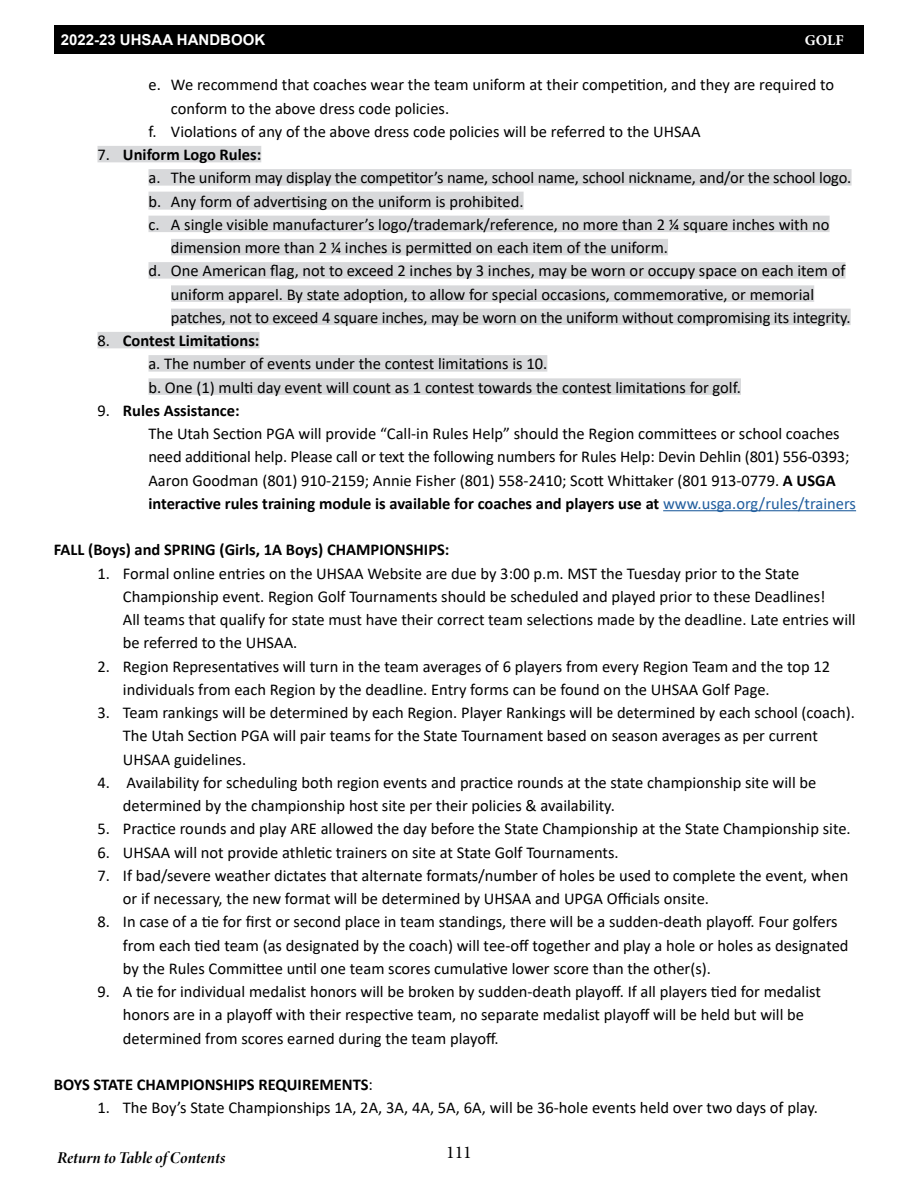
<style>
.page{position:relative;width:918px;height:1188px;background:#fff}
.page>*{position:absolute;margin:0;border:0;box-sizing:border-box;transform-origin:0 0}
.t1{font:18px "Minion Pro";color:#000}
.t2{font:16.5px/23.2px "Calibri";color:#000}
.t3{font:700 16.5px "Calibri";color:#000}
.t4{font:italic 16.5px "Minion Variable Concept";letter-spacing:.005em;color:#000}
.t5{font:700 15px "Arial";color:#fff}
.t6{font:700 15px "Minion Pro";color:#fff}
.s1{font-weight:400}
.s2{font-weight:700}
.s3{color:#215e9e}
</style>
<div class="page">
<div style="left:54px;top:26px;width:810px;height:28px;background:#000"></div>
<div style="left:98px;top:146px;width:163px;height:16px;background:#d8d9db"></div>
<div style="left:148px;top:169px;width:704px;height:17px;background:#d8d9db"></div>
<div style="left:148px;top:192px;width:376px;height:18px;background:#d8d9db"></div>
<div style="left:148px;top:216px;width:682px;height:16px;background:#d8d9db"></div>
<div style="left:171px;top:239px;width:497px;height:16px;background:#d8d9db"></div>
<div style="left:148px;top:262px;width:698px;height:17px;background:#d8d9db"></div>
<div style="left:171px;top:285px;width:643px;height:17px;background:#d8d9db"></div>
<div style="left:171px;top:309px;width:680px;height:16px;background:#d8d9db"></div>
<div style="left:98px;top:332px;width:162px;height:16px;background:#d8d9db"></div>
<div style="left:148px;top:355px;width:399px;height:17px;background:#d8d9db"></div>
<div style="left:148px;top:378px;width:593px;height:17px;background:#d8d9db"></div>
<hr style="left:663px;top:510px;width:193px;height:1px;background:#215e9e">
<p class="t5" style="left:61px;top:30px;width:206px">2022-23 UHSAA HANDBOOK</p>
<p class="t6" style="left:805px;top:30px;width:40px">GOLF</p>
<p class="t2" style="left:148px;top:73px;width:687px">e. We recommend that coaches wear the team uniform at their competition, and they are required to</p>
<p class="t2" style="left:171px;top:96px;width:280px">conform to the above dress code policies.</p>
<p class="t2" style="left:149px;top:119px;width:554px">f. Violations of any of the above dress code policies will be referred to the UHSAA</p>
<p class="t3" style="left:97px;top:143px;width:165px"><span class="s1">7.</span> Uniform Logo Rules:</p>
<p class="t2" style="left:148px;top:166px;width:705px">a. The uniform may display the competitor’s name, school name, school nickname, and/or the school logo.</p>
<p class="t2" style="left:148px;top:189px;width:377px">b. Any form of advertising on the uniform is prohibited.</p>
<p class="t2" style="left:148px;top:212px;width:683px">c. A single visible manufacturer’s logo/trademark/reference, no more than 2 ¼ square inches with no</p>
<p class="t2" style="left:171px;top:236px;width:499px">dimension more than 2 ¼ inches is permitted on each item of the uniform.</p>
<p class="t2" style="left:148px;top:259px;width:699px">d. One American flag, not to exceed 2 inches by 3 inches, may be worn or occupy space on each item of</p>
<p class="t2" style="left:171px;top:282px;width:645px">uniform apparel. By state adoption, to allow for special occasions, commemorative, or memorial</p>
<p class="t2" style="left:171px;top:305px;width:681px">patches, not to exceed 4 square inches, may be worn on the uniform without compromising its integrity.</p>
<p class="t2" style="left:148px;top:329px;width:594px;text-indent:-51px">8. <span class="s2">Contest Limitations:<br></span>a. The number of events under the contest limitations is 10.<br>b. One (1) multi day event will count as 1 contest towards the contest limitations for golf.</p>
<p class="t2" style="left:148px;top:398px;width:709px;text-indent:-51px">9. <span class="s2">Rules Assistance:<br></span>The Utah Section PGA will provide “Call-in Rules Help” should the Region committees or school coaches need additional help. Please call or text the following numbers for Rules Help: Devin Dehlin (801) 556-0393; Aaron Goodman (801) 910-2159; Annie Fisher (801) 558-2410; Scott Whittaker (801 913-0779. <span class="s2">A USGA interactive rules training module is available for coaches and players use at</span> <span class="s3">www.usga.org/rules/trainers</span></p>
<p class="t3" style="left:54px;top:538px;width:397px">FALL (Boys) and SPRING (Girls, 1A Boys) CHAMPIONSHIPS:</p>
<p class="t2" style="left:123px;top:561px;width:734px;text-indent:-25px">1. Formal online entries on the UHSAA Website are due by 3:00 p.m. MST the Tuesday prior to the State Championship event. Region Golf Tournaments should be scheduled and played prior to these Deadlines!<br>All teams that qualify for state must have their correct team selections made by the deadline. Late entries will be referred to the UHSAA.</p>
<p class="t2" style="left:123px;top:654px;width:709px;text-indent:-25px">2. Region Representatives will turn in the team averages of 6 players from every Region Team and the top 12 individuals from each Region by the deadline. Entry forms can be found on the UHSAA Golf Page.</p>
<p class="t2" style="left:123px;top:701px;width:733px;text-indent:-25px">3. Team rankings will be determined by each Region. Player Rankings will be determined by each school (coach).<br>The Utah Section PGA will pair teams for the State Tournament based on season averages as per current<br>UHSAA guidelines.</p>
<p class="t2" style="left:123px;top:770px;width:695px;text-indent:-25px">4. Availability for scheduling both region events and practice rounds at the state championship site will be determined by the championship host site per their policies &amp; availability.</p>
<p class="t2" style="left:97px;top:817px;width:755px">5. Practice rounds and play ARE allowed the day before the State Championship at the State Championship site.</p>
<p class="t2" style="left:97px;top:840px;width:523px">6. UHSAA will not provide athletic trainers on site at State Golf Tournaments.</p>
<p class="t2" style="left:123px;top:863px;width:727px;text-indent:-25px">7. If bad/severe weather dictates that alternate formats/number of holes be used to complete the event, when or if necessary, the new format will be determined by UHSAA and UPGA Officials onsite.</p>
<p class="t2" style="left:123px;top:910px;width:727px;text-indent:-25px">8. In case of a tie for first or second place in team standings, there will be a sudden-death playoff. Four golfers from each tied team (as designated by the coach) will tee-off together and play a hole or holes as designated by the Rules Committee until one team scores cumulative lower score than the other(s).</p>
<p class="t2" style="left:123px;top:980px;width:700px;text-indent:-25px">9. A tie for individual medalist honors will be broken by sudden-death playoff. If all players tied for medalist honors are in a playoff with their respective team, no separate medalist playoff will be held but will be determined from scores earned during the team playoff.</p>
<p class="t3" style="left:54px;top:1073px;width:321px">BOYS STATE CHAMPIONSHIPS REQUIREMENTS<span class="s1">:</span></p>
<p class="t2" style="left:97px;top:1096px;width:722px">1. The Boy’s State Championships 1A, 2A, 3A, 4A, 5A, 6A, will be 36-hole events held over two days of play.</p>
<p class="t4" style="left:57px;top:1146px;width:170px">Return to Table of Contents</p>
<p class="t1" style="left:446px;top:1140px;width:27px">111</p>
</div>
